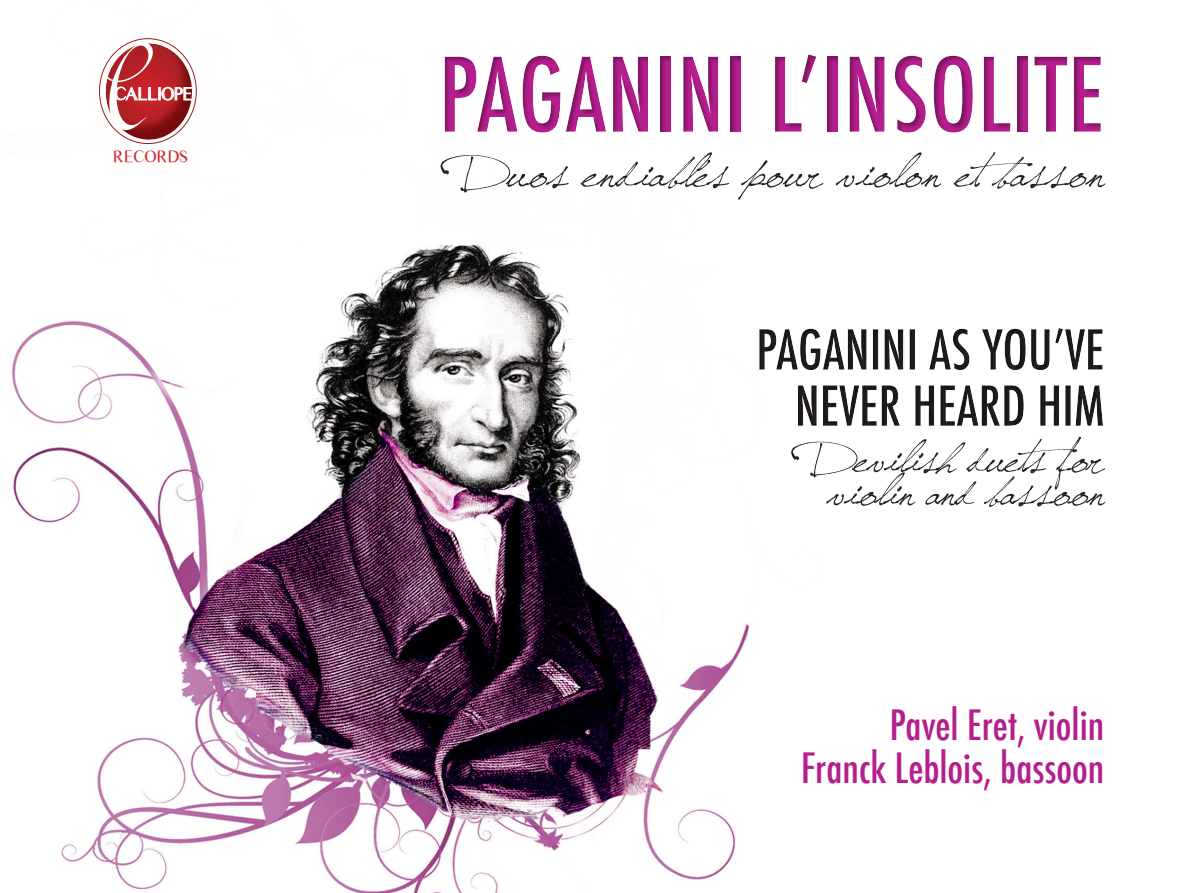
<style>
.page{position:relative;width:1188px;height:893px;background:#fff}
.page>*{position:absolute;margin:0;border:0;box-sizing:border-box;transform-origin:0 0}
.t1{font:500 condensed 99.45px "Futura";letter-spacing:.01em;color:#b41e8d}
.t2{font:53.55px "Jellyka Saint Andrews Queen";letter-spacing:.01em;color:#231f20}
.t3{font:51px "Jellyka Saint Andrews Queen";letter-spacing:-.01em;color:#231f20}
.t4{font:500 condensed 40.8px "Futura";color:#b41e8d}
.t5{font:18.45px "Times Sans Serif";letter-spacing:-.08em;color:#fff}
.t6{font:17.1px "Times Sans Serif";letter-spacing:-.03em;color:#d1232a}
</style>
<div class="page">
<img style="left:12px;top:38px;width:738px;height:855px">
<div style="left:363px;top:30px;width:825px;height:160px;background:#231f20;opacity:.35"></div>
<div style="left:665px;top:315px;width:498px;height:160px;background:#231f20;opacity:.35"></div>
<div style="left:105px;top:41px;width:89px;height:99px;background:#981e21;opacity:.71"></div>
<svg style="left:99px;top:39px;width:93px;height:93px"></svg>
<p class="t5" style="left:114px;top:81px;width:81px">CALLIOPE</p>
<p class="t6" style="left:113px;top:145px;width:77px">RECORDS</p>
<h1 class="t1" style="left:439px;top:31px;width:667px">PAGANINI L’INSOLITE</h1>
<p class="t2" style="left:460px;top:137px;width:645px">Duos endiablés pour violon etbasson</p>
<p class="t3" style="left:810px;top:424px;width:296px">Devilish duets for</p>
<p class="t3" style="left:827px;top:457px;width:279px">violin and bassoon</p>
<p class="t4" style="left:890px;top:698px;width:216px">Pavel Eret, violin</p>
<p class="t4" style="left:801px;top:742px;width:305px">Franck Leblois, bassoon</p>
</div>
